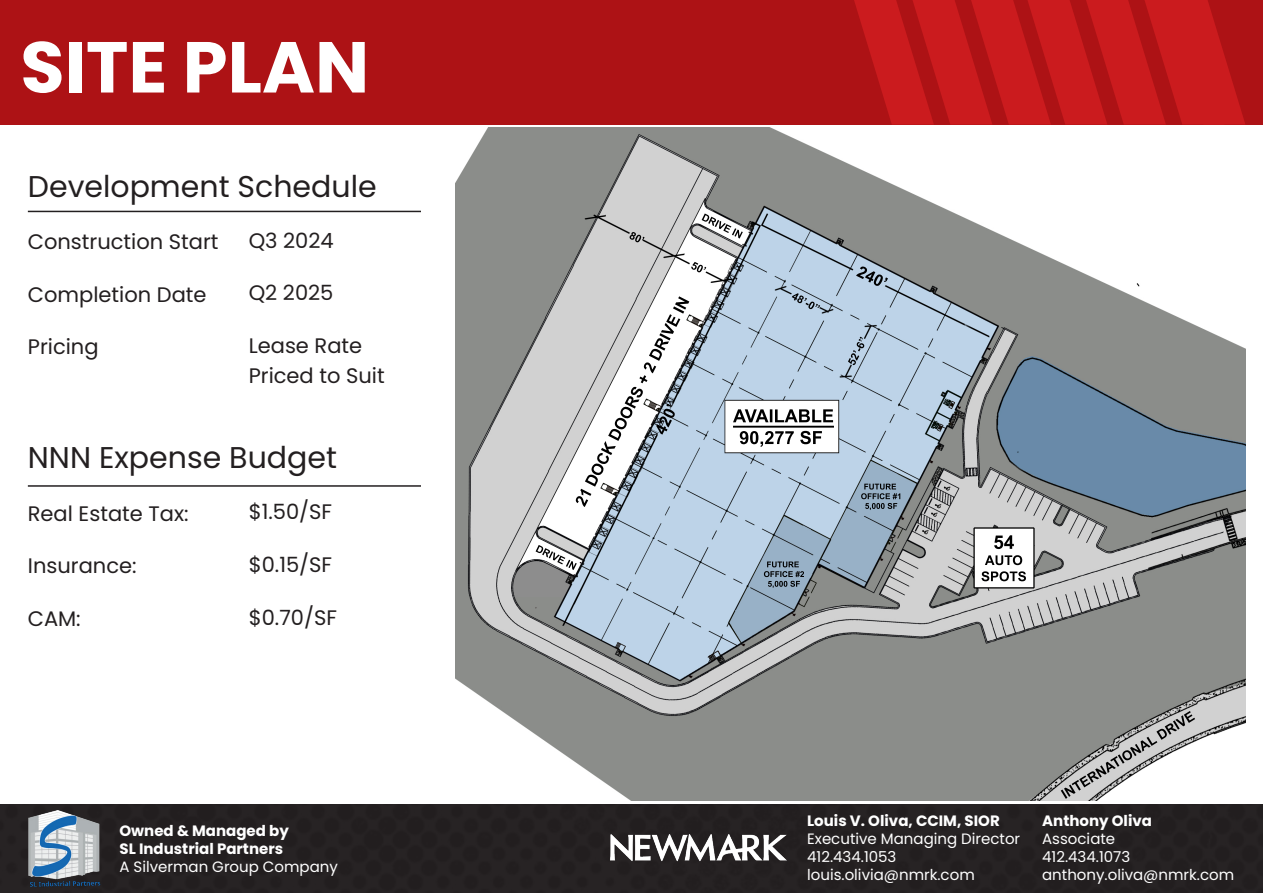
<style>
.page{position:relative;width:1263px;height:893px;background:#fff}
.page>*{position:absolute;margin:0;border:0;box-sizing:border-box;transform-origin:0 0}
.Heading_-_Center_Aligned{font:700 72px "Poppins";color:#fff}
.Heading_-_Center_Aligned-2{font:30px "Poppins";color:#231f20}
.Heading_-_Center_Aligned-3{font:21px "Poppins";color:#231f20}
.Heading_-_Center_Aligned-4{font:15px "Poppins";color:#fff}
.Heading_-_Center_Aligned-5{font:700 15px "Poppins";color:#fff}
</style>
<div class="page">
<div style="left:0;top:0;width:1263px;height:125px;background:#ad1215"></div>
<svg style="left:854px;top:0;width:391px;height:125px"></svg>
<img style="left:456px;top:127px;width:789px;height:673px">
<img style="left:733px;top:409px;width:101px;height:35px">
<hr style="left:28px;top:211px;width:393px;height:1px;background:#231f20">
<hr style="left:28px;top:485px;width:393px;height:2px;background:#231f20">
<div style="left:0;top:804px;width:1263px;height:89px;background:#252122"></div>
<img style="left:610px;top:834px;width:178px;height:28px">
<img style="left:18px;top:806px;width:90px;height:81px">
<p class="Heading_-_Center_Aligned" style="left:20px;top:26px;width:350px">SITE PLAN</p>
<p class="Heading_-_Center_Aligned-2" style="left:28px;top:169px;width:350px">Development Schedule</p>
<p class="Heading_-_Center_Aligned-3" style="left:28px;top:230px;width:192px">Construction Start</p>
<p class="Heading_-_Center_Aligned-3" style="left:28px;top:282px;width:180px">Completion Date</p>
<p class="Heading_-_Center_Aligned-3" style="left:28px;top:335px;width:72px">Pricing</p>
<p class="Heading_-_Center_Aligned-3" style="left:249px;top:228px;width:87px">Q3 2024</p>
<p class="Heading_-_Center_Aligned-3" style="left:249px;top:281px;width:86px">Q2 2025</p>
<p class="Heading_-_Center_Aligned-3" style="left:249px;top:333px;width:115px">Lease Rate</p>
<p class="Heading_-_Center_Aligned-3" style="left:249px;top:363px;width:137px">Priced to Suit</p>
<p class="Heading_-_Center_Aligned-2" style="left:28px;top:440px;width:311px">NNN Expense Budget</p>
<p class="Heading_-_Center_Aligned-3" style="left:28px;top:501px;width:162px">Real Estate Tax:</p>
<p class="Heading_-_Center_Aligned-3" style="left:28px;top:554px;width:110px">Insurance:</p>
<p class="Heading_-_Center_Aligned-3" style="left:28px;top:606px;width:54px">CAM:</p>
<p class="Heading_-_Center_Aligned-3" style="left:249px;top:500px;width:85px">$1.50/SF</p>
<p class="Heading_-_Center_Aligned-3" style="left:249px;top:552px;width:85px">$0.15/SF</p>
<p class="Heading_-_Center_Aligned-3" style="left:249px;top:605px;width:90px">$0.70/SF</p>
<p class="Heading_-_Center_Aligned-5" style="left:119px;top:822px;width:171px">Owned &amp; Managed by</p>
<p class="Heading_-_Center_Aligned-5" style="left:119px;top:840px;width:165px">SL Industrial Partners</p>
<p class="Heading_-_Center_Aligned-4" style="left:119px;top:858px;width:220px">A Silverman Group Company</p>
<p class="Heading_-_Center_Aligned-5" style="left:807px;top:812px;width:194px">Louis V. Oliva, CCIM, SIOR</p>
<p class="Heading_-_Center_Aligned-4" style="left:807px;top:830px;width:215px">Executive Managing Director</p>
<p class="Heading_-_Center_Aligned-4" style="left:807px;top:848px;width:91px">412.434.1053</p>
<p class="Heading_-_Center_Aligned-4" style="left:807px;top:866px;width:169px">louis.olivia@nmrk.com</p>
<p class="Heading_-_Center_Aligned-5" style="left:1042px;top:812px;width:111px">Anthony Oliva</p>
<p class="Heading_-_Center_Aligned-4" style="left:1042px;top:830px;width:75px">Associate</p>
<p class="Heading_-_Center_Aligned-4" style="left:1042px;top:848px;width:90px">412.434.1073</p>
<p class="Heading_-_Center_Aligned-4" style="left:1042px;top:866px;width:193px">anthony.oliva@nmrk.com</p>
</div>
